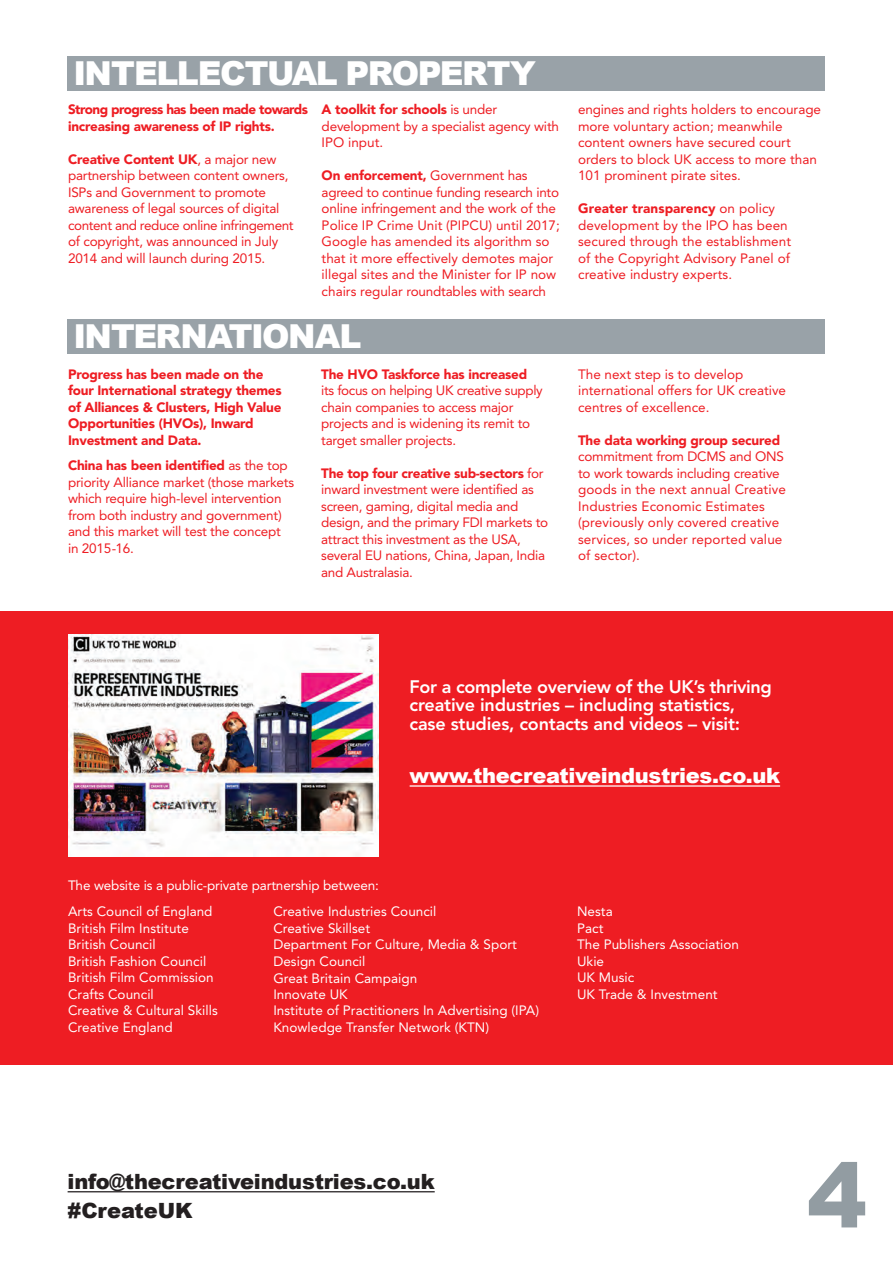
<style>
.page{position:relative;width:893px;height:1263px;background:#fff}
.page>*{position:absolute;margin:0;border:0;box-sizing:border-box;transform-origin:0 0}
.t1{font:900 90px "Arial";color:#929ca2}
.t2{font:900 33px "Arial";letter-spacing:-.05em;color:#fff}
.t3{font:900 21px/28.5px "Arial";letter-spacing:-.01em;color:#231f20}
.t4{font:900 21px "Arial";letter-spacing:-.015em;color:#fff}
.t5{font:800 18px/18.8px "Avenir";letter-spacing:-.01em;color:#fff}
.t6{font:13.5px/16.5px "Avenir";letter-spacing:-.015em;color:#ee1d23}
.t7{font:13.5px/16.8px "Avenir";letter-spacing:.005em;color:#fff}
.t8{font:13.5px/16.5px "Avenir";letter-spacing:.01em;color:#ee1d23}
.t9{font:13.5px/16.5px "Avenir";letter-spacing:.005em;color:#ee1d23}
.t10{font:900 13.5px/16.5px "Avenir";letter-spacing:-.015em;color:#ee1d23}
.t11{font:900 13.5px/16.5px "Avenir";letter-spacing:-.04em;color:#ee1d23}
.s1{font-weight:900}
</style>
<div class="page">
<div style="left:0;top:611px;width:893px;height:454px;background:#ee1d23"></div>
<img style="left:68px;top:635px;width:310px;height:222px">
<hr style="left:410px;top:785px;width:370px;height:2px;background:#fff">
<hr style="left:68px;top:1191px;width:367px;height:1px;background:#231f20">
<div style="left:68px;top:56px;width:757px;height:34px;background:#99a2a8"></div>
<div style="left:68px;top:319px;width:757px;height:34px;background:#99a2a8"></div>
<p class="t2" style="left:73px;top:55px;width:464px">INTELLECTUAL PROPERTY</p>
<p class="t6" style="left:322px;top:102px;width:239px"><span class="s1">A toolkit for schools</span> is under development by a specialist agency with<br>IPO input.</p>
<p class="t6" style="left:322px;top:168px;width:240px"><span class="s1">On enforcement,</span> Government has agreed to continue funding research into online infringement and the work of the Police IP Crime Unit (PIPCU) until 2017; Google has amended its algorithm so that it more effectively demotes major illegal sites and the Minister for IP now chairs regular roundtables with search</p>
<p class="t11" style="left:68px;top:101px;width:242px">Strong progress has been made towards increasing awareness of IP rights.</p>
<p class="t6" style="left:68px;top:151px;width:227px"><span class="s1">Creative Content UK</span>, a major new partnership between content owners, ISPs and Government to promote awareness of legal sources of digital content and reduce online infringement of copyright, was announced in July 2014 and will launch during 2015.</p>
<p class="t2" style="left:73px;top:318px;width:290px">INTERNATIONAL</p>
<p class="t6" style="left:321px;top:366px;width:223px"><span class="s1">The HVO Taskforce has increased </span>its focus on helping UK creative supply chain companies to access major projects and is widening its remit to target smaller projects.</p>
<p class="t6" style="left:321px;top:465px;width:229px"><span class="s1">The top four creative sub-sectors</span> for inward investment were identified as screen, gaming, digital media and design, and the primary FDI markets to attract this investment as the USA, several EU nations, China, Japan, India and Australasia.</p>
<p class="t10" style="left:68px;top:366px;width:215px">Progress has been made on the four International strategy themes of Alliances &amp; Clusters, High Value<br>Opportunities (HVOs), Inward<br>Investment and Data.</p>
<p class="t6" style="left:68px;top:457px;width:228px"><span class="s1">China has been identified</span> as the top priority Alliance market (those markets which require high-level intervention from both industry and government) and this market will test the concept in 2015-16.</p>
<p class="t6" style="left:578px;top:102px;width:244px">engines and rights holders to encourage more voluntary action; meanwhile content owners have secured court orders to block UK access to more than 101 prominent pirate sites.</p>
<p class="t9" style="left:578px;top:201px;width:215px"><span class="s1">Greater transparency</span> on policy development by the IPO has been secured through the establishment of the Copyright Advisory Panel of creative industry experts.</p>
<p class="t6" style="left:578px;top:366px;width:209px">The next step is to develop international offers for UK creative centres of excellence.</p>
<p class="t8" style="left:578px;top:432px;width:209px"><span class="s1">The data working group secured </span>commitment from DCMS and ONS to work towards including creative goods in the next annual Creative<br>Industries Economic Estimates (previously only covered creative services, so under reported value of sector).</p>
<p class="t5" style="left:410px;top:677px;width:364px">For a complete overview of the UK’s thriving creative industries – including statistics, case studies, contacts and videos – visit:</p>
<p class="t4" style="left:410px;top:764px;width:372px">www.thecreativeindustries.co.uk</p>
<p class="t7" style="left:68px;top:877px;width:312px">The website is a public-private partnership between:</p>
<p class="t7" style="left:68px;top:903px;width:146px">Arts Council of England</p>
<p class="t7" style="left:68px;top:920px;width:122px">British Film Institute</p>
<p class="t7" style="left:68px;top:936px;width:89px">British Council</p>
<p class="t7" style="left:68px;top:953px;width:140px">British Fashion Council</p>
<p class="t7" style="left:68px;top:969px;width:147px">British Film Commission</p>
<p class="t7" style="left:68px;top:986px;width:87px">Crafts Council</p>
<p class="t7" style="left:68px;top:1002px;width:151px">Creative &amp; Cultural Skills</p>
<p class="t7" style="left:68px;top:1019px;width:106px">Creative England</p>
<p class="t7" style="left:273px;top:903px;width:165px">Creative Industries Council</p>
<p class="t7" style="left:273px;top:920px;width:245px">Creative Skillset<br>Department For Culture, Media &amp; Sport<br>Design Council<br>Great Britain Campaign</p>
<p class="t7" style="left:273px;top:986px;width:76px">Innovate UK</p>
<p class="t7" style="left:273px;top:1002px;width:267px">Institute of Practitioners In Advertising (IPA)<br>Knowledge Transfer Network (KTN)</p>
<p class="t7" style="left:577px;top:903px;width:37px">Nesta</p>
<p class="t7" style="left:577px;top:919px;width:28px">Pact</p>
<p class="t7" style="left:577px;top:936px;width:164px">The Publishers Association</p>
<p class="t7" style="left:577px;top:952px;width:29px">Ukie</p>
<p class="t7" style="left:577px;top:969px;width:59px">UK Music</p>
<p class="t7" style="left:577px;top:985px;width:142px">UK Trade &amp; Investment</p>
<p class="t3" style="left:68px;top:1167px;width:369px">info@thecreativeindustries.co.uk #CreateUK</p>
<p class="t1" style="left:807px;top:1145px;width:62px">4</p>
</div>
